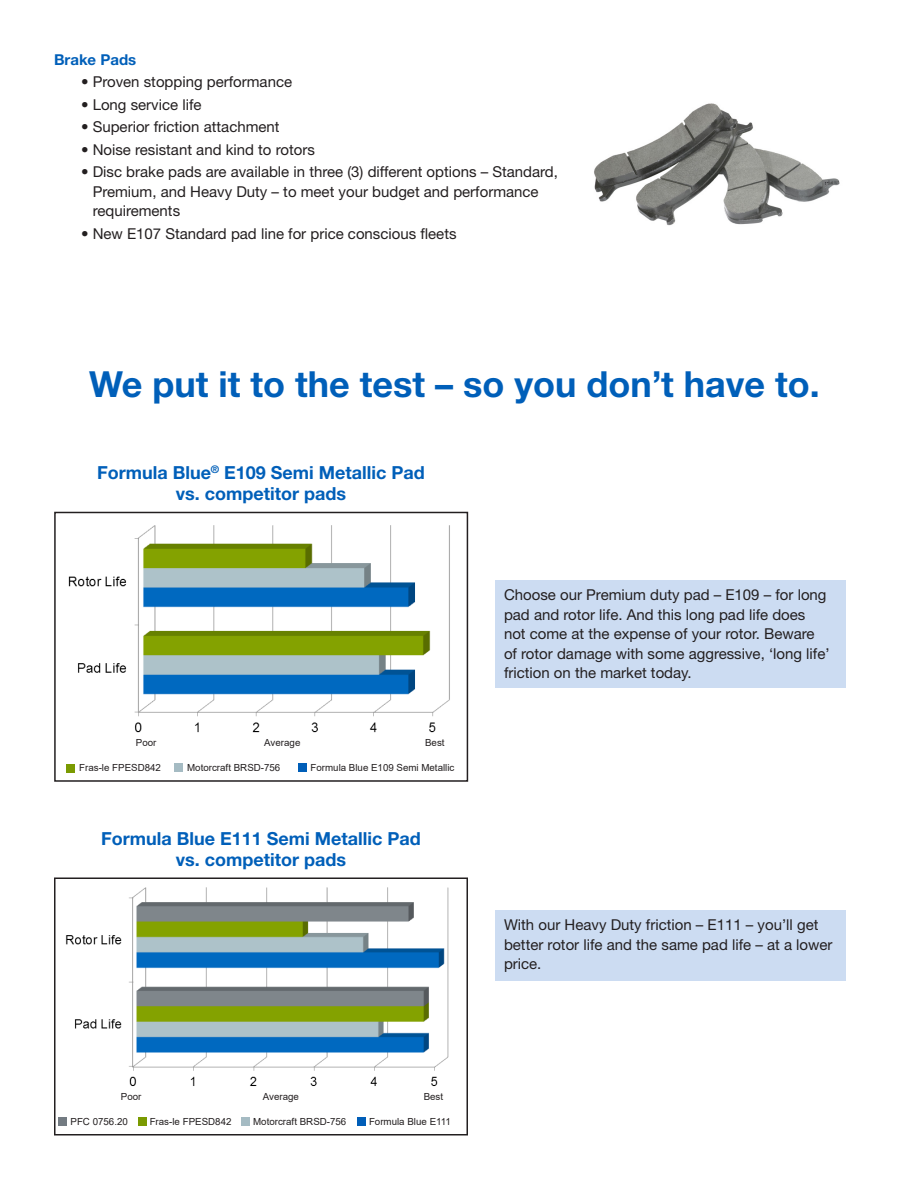
<style>
.page{position:relative;width:918px;height:1188px;background:#fff}
.page>*{position:absolute;margin:0;border:0;box-sizing:border-box;transform-origin:0 0}
.t1{font:700 36px "Helvetica Neue LT Std";color:#005fb9}
.t2{font:700 18px "Helvetica Neue LT Std";color:#005fb9}
.t3{font:15px/19.5px "Helvetica Neue LT Std";color:#231f20}
.t4{font:700 15px "Helvetica Neue LT Std";color:#005fb9}
.t5{font:9.75px "Arial";color:#231f20}
</style>
<div class="page">
<img style="left:68px;top:525px;width:382px;height:208px">
<img style="left:594px;top:103px;width:246px;height:123px">
<div style="left:495px;top:580px;width:351px;height:108px;background:#ccdcf2"></div>
<div style="left:495px;top:910px;width:351px;height:71px;background:#ccdcf2"></div>
<div style="left:54px;top:512px;width:414px;height:270px;border:2px solid #231f20"></div>
<div style="left:54px;top:878px;width:414px;height:258px;border:2px solid #231f20"></div>
<div style="left:174px;top:764px;width:9px;height:8px;background:#a5bbc3"></div>
<div style="left:298px;top:764px;width:10px;height:8px;background:#005eb8"></div>
<div style="left:66px;top:764px;width:9px;height:9px;background:#7a9a01"></div>
<div style="left:242px;top:1118px;width:8px;height:8px;background:#a5bbc3"></div>
<div style="left:357px;top:1118px;width:9px;height:8px;background:#005eb8"></div>
<div style="left:138px;top:1118px;width:9px;height:8px;background:#7a9a01"></div>
<div style="left:58px;top:1118px;width:10px;height:8px;background:#737b82"></div>
<img style="left:66px;top:887px;width:383px;height:199px">
<p class="t4" style="left:54px;top:50px;width:84px">Brake Pads</p>
<p class="t3" style="left:81px;top:72px;width:213px">• Proven stopping performance</p>
<p class="t3" style="left:81px;top:94px;width:122px">• Long service life</p>
<p class="t3" style="left:81px;top:117px;width:200px">• Superior friction attachment</p>
<p class="t3" style="left:81px;top:139px;width:235px">• Noise resistant and kind to rotors</p>
<p class="t3" style="left:93px;top:162px;width:467px;text-indent:-12px">• Disc brake pads are available in three (3) different options – Standard,<br>Premium, and Heavy Duty – to meet your budget and performance requirements</p>
<p class="t3" style="left:81px;top:223px;width:377px">• New E107 Standard pad line for price conscious fleets</p>
<p class="t1" style="left:89px;top:362px;width:732px">We put it to the test – so you don’t have to.</p>
<p class="t2" style="left:97px;top:462px;width:329px">Formula Blue<sup>®</sup> E109 Semi Metallic Pad</p>
<p class="t2" style="left:176px;top:483px;width:172px">vs. competitor pads</p>
<p class="t5" style="left:136px;top:736px;width:22px">Poor</p>
<p class="t5" style="left:264px;top:736px;width:38px">Average</p>
<p class="t5" style="left:425px;top:736px;width:21px">Best</p>
<p class="t5" style="left:79px;top:761px;width:83px">Fras-le FPESD842</p>
<p class="t5" style="left:187px;top:761px;width:95px">Motorcraft BRSD-756</p>
<p class="t5" style="left:310px;top:761px;width:145px">Formula Blue E109 Semi Metallic</p>
<p class="t2" style="left:101px;top:828px;width:321px">Formula Blue E111 Semi Metallic Pad</p>
<p class="t2" style="left:176px;top:849px;width:172px">vs. competitor pads</p>
<p class="t5" style="left:121px;top:1090px;width:22px">Poor</p>
<p class="t5" style="left:263px;top:1090px;width:38px">Average</p>
<p class="t5" style="left:424px;top:1090px;width:21px">Best</p>
<p class="t5" style="left:70px;top:1115px;width:59px">PFC 0756.20</p>
<p class="t5" style="left:150px;top:1115px;width:83px">Fras-le FPESD842</p>
<p class="t5" style="left:253px;top:1115px;width:95px">Motorcraft BRSD-756</p>
<p class="t5" style="left:369px;top:1115px;width:84px">Formula Blue E111</p>
<p class="t3" style="left:504px;top:585px;width:327px">Choose our Premium duty pad – E109 – for long pad and rotor life. And this long pad life does not come at the expense of your rotor. Beware of rotor damage with some aggressive, ‘long life’ friction on the market today.</p>
<p class="t3" style="left:504px;top:915px;width:330px">With our Heavy Duty friction – E111 – you’ll get better rotor life and the same pad life – at a lower price.</p>
</div>
